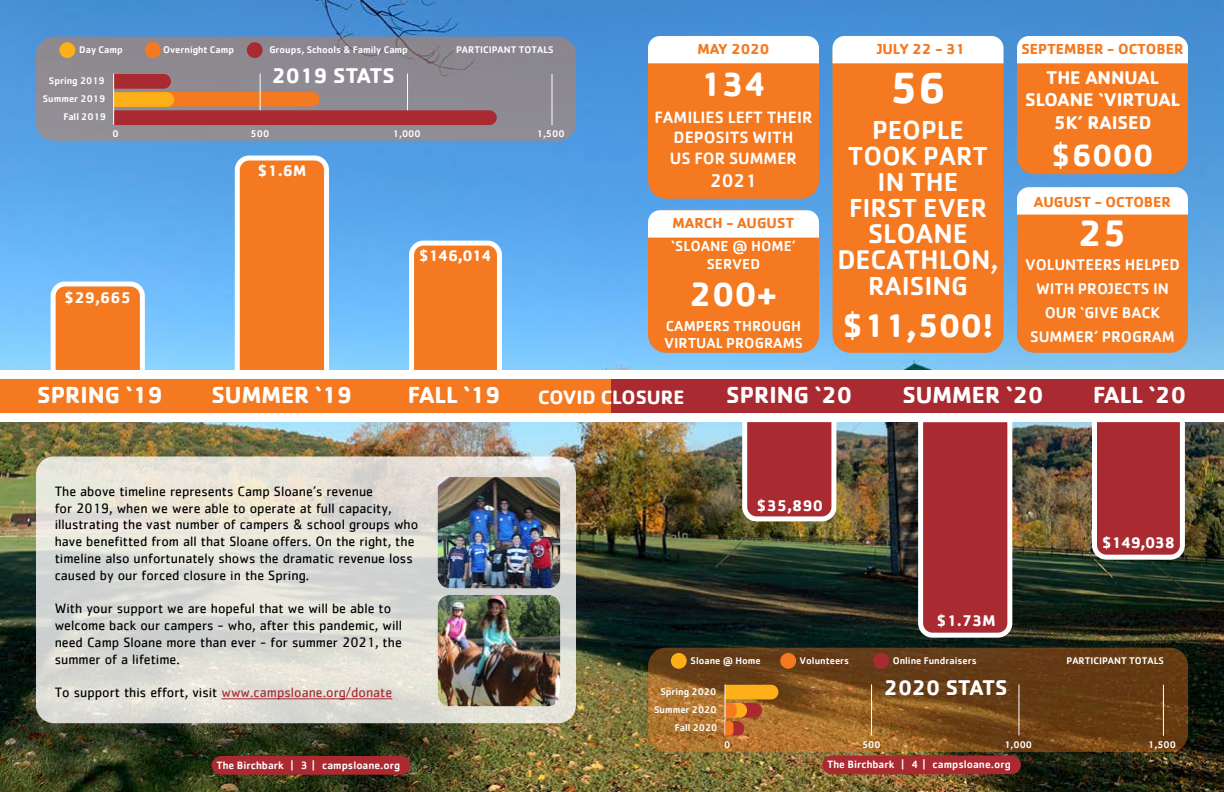
<style>
.page{position:relative;width:1224px;height:792px;background:#fff}
.page>*{position:absolute;margin:0;border:0;box-sizing:border-box;transform-origin:0 0}
.t1{font:700 45px "Cachet";color:#fff}
.t2{font:700 38px "Cachet";color:#fff}
.t3{font:700 35px "Cachet";color:#fff}
.t4{font:700 34px "Cachet";color:#fff}
.t5{font:700 32px "Cachet";color:#fff}
.t6{font:500 28px/26px "Cachet Std";color:#fff;text-align:center}
.t7{font:500 27px/26px "Cachet Std";color:#fff;text-align:center}
.t8{font:700 24px "Cachet";color:#fff}
.t9{font:700 22px "Cachet";color:#fff}
.t10{font:700 20px "Cachet";color:#fff}
.t11{font:700 19px/22.4px "Cachet";color:#fff;text-align:center}
.t12{font:500 19px "Cachet Std";color:#fff}
.t13{font:500 17px/20.4px "Cachet Std";color:#fff;text-align:center}
.t14{font:500 16px/24px "Cachet Std";color:#fff;text-align:center}
.t15{font:700 16px "Cachet";color:#fff}
.t16{font:700 15px "Cachet";color:#f47920}
.t17{font:500 15px/18px "Cachet Std";color:#fff;text-align:center}
.t18{font:14px/16.8px "Cachet";color:#000}
.t19{font:500 11px "Cachet Std";color:#fff}
.t20{font:500 10px/18.2px "Cachet Std";color:#fff;text-align:right}
.s1{font-size:27px}
.s2{color:#ab2a31}
</style>
<div class="page">
<img style="left:0;top:0;width:1224px;height:792px">
<div style="left:212px;top:756px;width:198px;height:19px;background:#ab2a31;border-radius:9px"></div>
<svg style="left:48px;top:279px;width:99px;height:91px"></svg>
<svg style="left:232px;top:153px;width:100px;height:217px"></svg>
<svg style="left:916px;top:421px;width:99px;height:219px"></svg>
<svg style="left:407px;top:238px;width:97px;height:132px"></svg>
<svg style="left:740px;top:421px;width:99px;height:103px"></svg>
<div style="left:822px;top:756px;width:199px;height:18px;background:#a92b31;border-radius:9px"></div>
<svg style="left:1089px;top:421px;width:98px;height:141px"></svg>
<div style="left:0;top:370px;width:1224px;height:51px;background:#fff"></div>
<div style="left:0;top:379px;width:611px;height:34px;background:#f47920"></div>
<svg style="left:36px;top:456px;width:540px;height:267px"></svg>
<div style="left:648px;top:36px;width:171px;height:163px;background:#f47920;border-radius:18px"></div>
<div style="left:648px;top:210px;width:171px;height:143px;background:#f47920;border-radius:18px"></div>
<div style="left:832px;top:36px;width:171px;height:317px;background:#f47920;border-radius:18px"></div>
<div style="left:1017px;top:36px;width:171px;height:138px;background:#f47920;border-radius:18px"></div>
<div style="left:1017px;top:187px;width:171px;height:166px;background:#f47920;border-radius:18px"></div>
<div style="left:648px;top:36px;width:171px;height:27px;background:#fff"></div>
<svg style="left:648px;top:210px;width:171px;height:28px"></svg>
<div style="left:832px;top:36px;width:172px;height:27px;background:#fff"></div>
<div style="left:1017px;top:36px;width:171px;height:27px;background:#fff"></div>
<svg style="left:1017px;top:187px;width:171px;height:28px"></svg>
<div style="left:611px;top:379px;width:613px;height:34px;background:#a92b31"></div>
<div style="left:36px;top:37px;width:540px;height:104px;background:#8d8991;border-radius:18px"></div>
<svg style="left:648px;top:648px;width:540px;height:104px;fill:#683f18"></svg>
<div style="left:247px;top:42px;width:16px;height:16px;background:#a92b31;border-radius:50%"></div>
<div style="left:145px;top:42px;width:16px;height:16px;background:#f47920;border-radius:50%"></div>
<div style="left:59px;top:42px;width:16px;height:16px;background:#fcaf17;border-radius:50%"></div>
<hr style="left:552px;top:74px;width:1px;height:51px;background:#fff">
<svg style="left:114px;top:74px;width:383px;height:51px"></svg>
<hr style="left:113px;top:74px;width:1px;height:51px;background:#fff">
<div style="left:873px;top:653px;width:16px;height:16px;background:#a92b31;border-radius:50%"></div>
<div style="left:780px;top:653px;width:16px;height:16px;background:#f47920;border-radius:50%"></div>
<div style="left:671px;top:653px;width:16px;height:16px;background:#fcaf17;border-radius:50%"></div>
<hr style="left:871px;top:684px;width:1px;height:51px;background:#fff">
<hr style="left:1163px;top:685px;width:1px;height:51px;background:#fff">
<hr style="left:1018px;top:684px;width:1px;height:51px;background:#fff">
<hr style="left:725px;top:684px;width:1px;height:51px;background:#fff">
<svg style="left:725px;top:685px;width:53px;height:50px"></svg>
<hr style="left:221px;top:698px;width:171px;height:1px;background:#ab2a31">
<img style="left:438px;top:477px;width:122px;height:111px">
<img style="left:438px;top:595px;width:122px;height:111px">
<p class="t20" style="left:79px;top:40px;width:45px">Day Camp</p>
<p class="t20" style="left:163px;top:40px;width:72px">Overnight Camp</p>
<p class="t20" style="left:269px;top:40px;width:140px">Groups, Schools &amp; Family Camp</p>
<p class="t20" style="left:456px;top:40px;width:99px">PARTICIPANT TOTALS</p>
<p class="t20" style="left:43px;top:71px;width:65px">Spring 2019<br>Summer 2019<br>Fall 2019</p>
<h3 class="t9" style="left:272px;top:61px;width:124px">2019 STATS</h3>
<p class="t20" style="left:113px;top:124px;width:8px">0</p>
<p class="t20" style="left:251px;top:124px;width:20px">500</p>
<p class="t20" style="left:393px;top:124px;width:29px">1,000</p>
<p class="t20" style="left:537px;top:124px;width:29px">1,500</p>
<p class="t15" style="left:65px;top:287px;width:68px">$29,665</p>
<p class="t15" style="left:258px;top:161px;width:50px">$1.6M</p>
<p class="t15" style="left:419px;top:245px;width:74px">$146,014</p>
<p class="t16" style="left:697px;top:39px;width:74px">MAY 2020</p>
<p class="t16" style="left:877px;top:39px;width:89px">JULY 22 - 31</p>
<h3 class="t3" style="left:700px;top:62px;width:68px">134</h3>
<p class="t13" style="left:654px;top:107px;width:160px">FAMILIES LEFT THEIR<br>DEPOSITS WITH<br>US FOR SUMMER</p>
<h3 class="t12" style="left:710px;top:169px;width:48px">2021</h3>
<p class="t16" style="left:673px;top:213px;width:123px">MARCH - AUGUST</p>
<p class="t17" style="left:671px;top:237px;width:126px">‘SLOANE @ HOME’<br>SERVED</p>
<h3 class="t3" style="left:690px;top:272px;width:89px">200+</h3>
<p class="t17" style="left:664px;top:317px;width:140px;line-height:17px;text-align:left">CAMPERS THROUGH<br>VIRTUAL PROGRAMS</p>
<h1 class="t1" style="left:889px;top:59px;width:59px">56</h1>
<h3 class="t7" style="left:848px;top:117px;width:142px">PEOPLE<br>TOOK PART<br>IN THE<br>FIRST EVER</h3>
<h3 class="t6" style="left:837px;top:220px;width:163px">SLOANE<br>DECATHLON<span class="s1">,</span></h3>
<h3 class="t7" style="left:868px;top:273px;width:101px">RAISING</h3>
<h3 class="t4" style="left:843px;top:304px;width:152px">$11,500!</h3>
<p class="t16" style="left:1021px;top:39px;width:164px">SEPTEMBER - OCTOBER</p>
<h3 class="t11" style="left:1025px;top:66px;width:156px">THE ANNUAL<br>SLOANE ‘VIRTUAL<br>5K’ RAISED</h3>
<h3 class="t5" style="left:1052px;top:134px;width:103px">$6000</h3>
<p class="t16" style="left:1034px;top:192px;width:139px">AUGUST - OCTOBER</p>
<h2 class="t2" style="left:1078px;top:209px;width:50px">25</h2>
<p class="t14" style="left:1025px;top:252px;width:156px">VOLUNTEERS HELPED<br>WITH PROJECTS IN<br>OUR ‘GIVE BACK<br>SUMMER’ PROGRAM</p>
<h3 class="t8" style="left:37px;top:379px;width:127px">SPRING ‘19</h3>
<h3 class="t8" style="left:212px;top:379px;width:142px">SUMMER ‘19</h3>
<h3 class="t8" style="left:408px;top:379px;width:94px">FALL ‘19</h3>
<h3 class="t10" style="left:538px;top:384px;width:148px">COVID CLOSURE</h3>
<h3 class="t8" style="left:726px;top:379px;width:128px">SPRING ‘20</h3>
<h3 class="t8" style="left:902px;top:379px;width:143px">SUMMER ‘20</h3>
<h3 class="t8" style="left:1093px;top:379px;width:95px">FALL ‘20</h3>
<p class="t18" style="left:55px;top:482px;width:365px">The above timeline represents Camp Sloane’s revenue<br>for 2019, when we were able to operate at full capacity, illustrating the vast number of campers &amp; school groups who have benefitted from all that Sloane offers. On the right, the timeline also unfortunately shows the dramatic revenue loss caused by our forced closure in the Spring.</p>
<p class="t18" style="left:55px;top:600px;width:349px">With your support we are hopeful that we will be able to welcome back our campers - who, after this pandemic, will need Camp Sloane more than ever - for summer 2021, the summer of a lifetime.</p>
<p class="t18" style="left:55px;top:684px;width:339px">To support this effort, visit <span class="s2">www.campsloane.org/donate</span></p>
<p class="t15" style="left:757px;top:495px;width:68px">$35,890</p>
<p class="t15" style="left:937px;top:611px;width:60px">$1.73M</p>
<p class="t15" style="left:1102px;top:532px;width:74px">$149,038</p>
<p class="t20" style="left:691px;top:651px;width:72px">Sloane @ Home</p>
<p class="t20" style="left:800px;top:651px;width:51px">Volunteers</p>
<p class="t20" style="left:893px;top:651px;width:85px">Online Fundraisers</p>
<p class="t20" style="left:1066px;top:651px;width:99px">PARTICIPANT TOTALS</p>
<p class="t20" style="left:654px;top:682px;width:65px">Spring 2020<br>Summer 2020<br>Fall 2020</p>
<h3 class="t9" style="left:884px;top:674px;width:125px">2020 STATS</h3>
<p class="t20" style="left:724px;top:735px;width:8px">0</p>
<p class="t20" style="left:862px;top:735px;width:20px">500</p>
<p class="t20" style="left:1004px;top:735px;width:29px">1,000</p>
<p class="t20" style="left:1148px;top:735px;width:29px">1,500</p>
<p class="t19" style="left:217px;top:758px;width:185px">The Birchbark | 3 | campsloane.org</p>
<p class="t19" style="left:827px;top:758px;width:185px">The Birchbark | 4 | campsloane.org</p>
</div>
